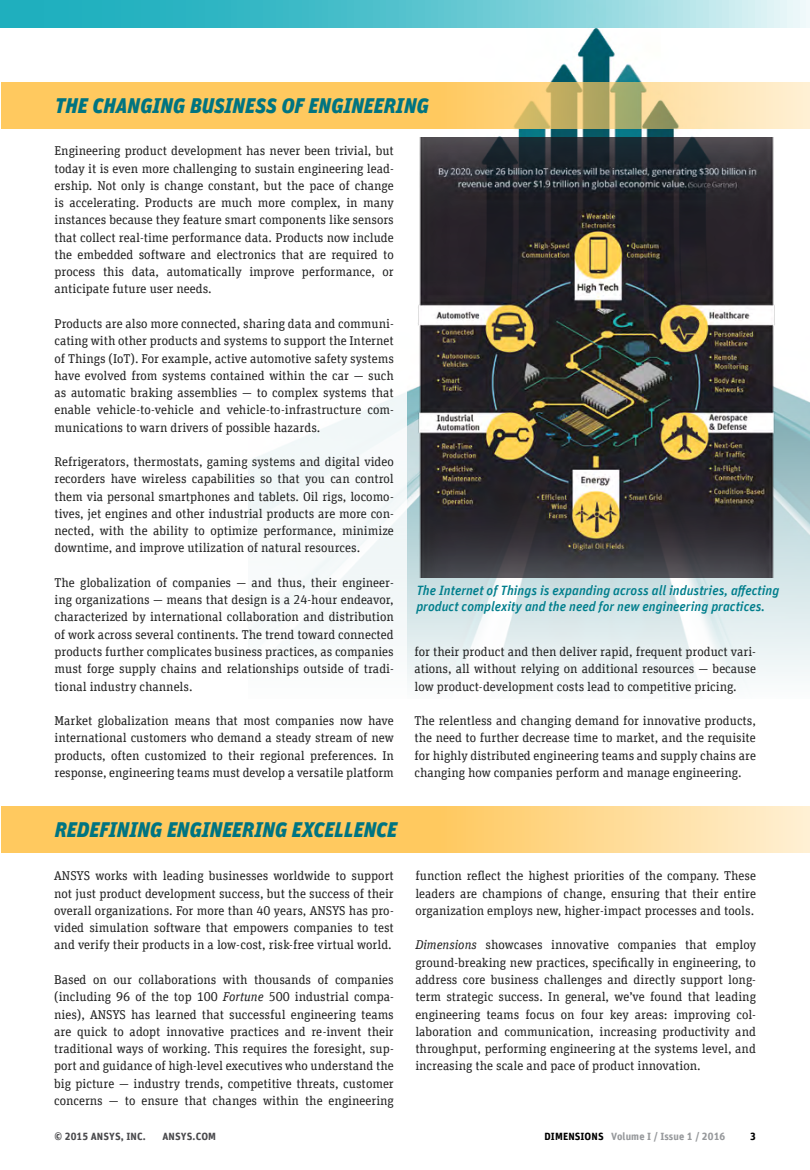
<style>
.page{position:relative;width:810px;height:1170px;background:#fff}
.page>*{position:absolute;margin:0;border:0;box-sizing:border-box;transform-origin:0 0}
.t1{font:italic 900 21px "Unit Offc Pro";color:#007481}
.t2{font:italic 500 13.5px/16.5px "Unit Offc Pro";color:#007e8c}
.t3{font:12.75px/17.2px "Unit Slab Offc Pro";color:#232323;text-align:justify}
.t4{font:700 10.5px "Unit Offc Pro";letter-spacing:.01em;color:#97999c}
.t5{font:700 10.5px "Unit Offc Pro";letter-spacing:.01em;color:#4a4a4d}
.t6{font:700 10.5px "Unit Offc Pro";color:#000}
.s1{font-style:italic}
.s2{color:#000}
</style>
<div class="page">
<img style="left:407px;top:28px;width:403px;height:655px">
<svg style="left:0;top:0;width:810px;height:28px;background:#65c8d2"></svg>
<img style="left:417px;top:138px;width:358px;height:439px">
<svg style="left:1px;top:806px;width:809px;height:47px;background:#ffd179"></svg>
<svg style="left:1px;top:82px;width:809px;height:47px;background:#f4cb73"></svg>
<h1 class="t1" style="left:55px;top:90px;width:376px">THE CHANGING BUSINESS OF ENGINEERING</h1>
<p class="t3" style="left:54px;top:142px;width:341px">Engineering product development has never been trivial, but today it is even more challenging to sustain engineering lead&shy;ership. Not only is change constant, but the pace of change is accelerating. Products are much more complex, in many instances because they feature smart components like sensors that collect real-time performance data. Products now include the embedded software and electronics that are required to process this data, automatically improve performance, or anticipate future user needs.</p>
<p class="t3" style="left:54px;top:314px;width:341px">Products are also more connected, sharing data and communi&shy;cating with other products and systems to support the Internet of Things (IoT). For example, active automotive safety systems have evolved from systems contained within the car — such as automatic braking assemblies — to complex systems that enable vehicle-to-vehicle and vehicle-to-infrastructure com&shy;munications to warn drivers of possible hazards.</p>
<p class="t3" style="left:54px;top:452px;width:341px">Refrigerators, thermostats, gaming systems and digital video recorders have wireless capabilities so that you can control them via personal smartphones and tablets. Oil rigs, locomo&shy;tives, jet engines and other industrial products are more con&shy;nected, with the ability to optimize performance, minimize downtime, and improve utilization of natural resources.</p>
<p class="t3" style="left:54px;top:573px;width:341px">The globalization of companies — and thus, their engineer&shy;ing organizations — means that design is a 24-hour endeavor, characterized by international collaboration and distribution of work across several continents. The trend toward connected products further complicates business practices, as companies must forge supply chains and relationships outside of tradi&shy;tional industry channels.</p>
<p class="t3" style="left:54px;top:711px;width:341px">Market globalization means that most companies now have international customers who demand a steady stream of new products, often customized to their regional preferences. In response, engineering teams must develop a versatile platform</p>
<p class="t2" style="left:416px;top:581px;width:365px">The Internet of Things is expanding across all industries, affecting product complexity and the need for new engineering practices.</p>
<p class="t3" style="left:414px;top:642px;width:343px">for their product and then deliver rapid, frequent product vari&shy;ations, all without relying on additional resources — because low product-development costs lead to competitive pricing.</p>
<p class="t3" style="left:414px;top:711px;width:343px">The relentless and changing demand for innovative products, the need to further decrease time to market, and the requisite for highly distributed engineering teams and supply chains are changing how companies perform and manage engineering.</p>
<h1 class="t1" style="left:55px;top:813px;width:344px">REDEFINING ENGINEERING EXCELLENCE</h1>
<p class="t3" style="left:54px;top:866px;width:341px">ANSYS works with leading businesses worldwide to support not just product development success, but the success of their overall organizations. For more than 40 years, ANSYS has pro&shy;vided simulation software that empowers companies to test and verify their products in a low-cost, risk-free virtual world.</p>
<p class="t3" style="left:54px;top:970px;width:341px">Based on our collaborations with thousands of companies (including 96 of the top 100 <span class="s1">Fortune</span> 500 industrial compa&shy;nies), ANSYS has learned that successful engineering teams are quick to adopt innovative practices and re-invent their traditional ways of working. This requires the foresight, sup&shy;port and guidance of high-level executives who understand the big picture — industry trends, competitive threats, customer concerns — to ensure that changes within the engineering</p>
<p class="t3" style="left:415px;top:866px;width:342px">function reflect the highest priorities of the company. These leaders are champions of change, ensuring that their entire organization employs new, higher-impact processes and tools.</p>
<p class="t3" style="left:415px;top:935px;width:342px"><span class="s1">Dimensions</span> showcases innovative companies that employ ground-breaking new practices, specifically in engineering, to address core business challenges and directly support long&shy;term strategic success. In general, we’ve found that leading engineering teams focus on four key areas: improving col&shy;laboration and communication, increasing productivity and throughput, performing engineering at the systems level, and increasing the scale and pace of product innovation.</p>
<p class="t5" style="left:54px;top:1128px;width:93px">© 2015 ANSYS, INC.</p>
<p class="t5" style="left:163px;top:1128px;width:55px">ANSYS.COM</p>
<p class="t4" style="left:545px;top:1128px;width:182px"><span class="s2">DIMENSIONS</span> Volume I / Issue 1 / 2016</p>
<p class="t6" style="left:750px;top:1128px;width:7px">3</p>
</div>
